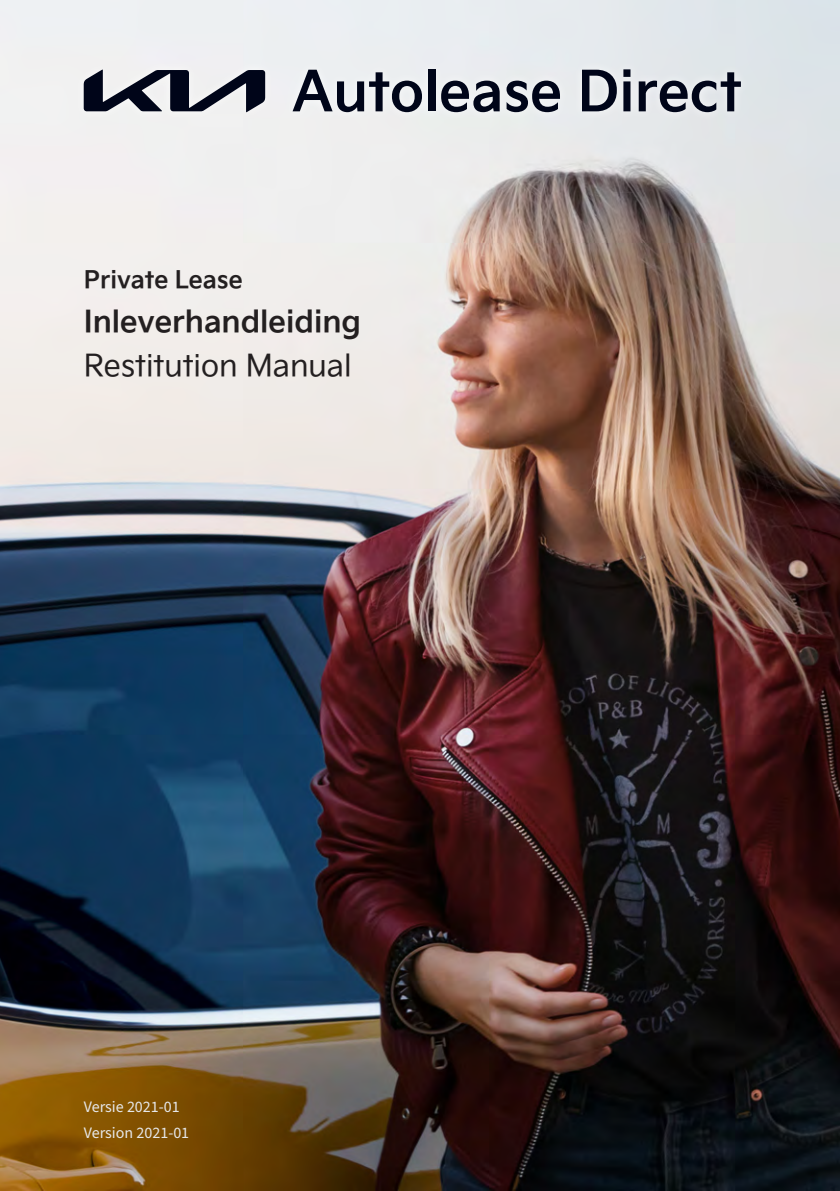
<style>
.page{position:relative;width:840px;height:1191px;background:#fff}
.page>*{position:absolute;margin:0;border:0;box-sizing:border-box;transform-origin:0 0}
.t1{font:700 30px "Kia Signature";color:#231f20}
.t2{font:30px "Kia Signature";color:#231f20}
.t3{font:700 24px "Kia Signature";color:#231f20}
.t4{font:16px "Source Sans Pro";color:#e6e7e9}
</style>
<div class="page">
<img style="left:0;top:0;width:839px;height:1191px">
<div style="left:74px;top:60px;width:675px;height:62px;background:#eceef0"></div>
<svg style="left:84px;top:70px;width:181px;height:42px"></svg>
<svg style="left:292px;top:70px;width:130px;height:42px"></svg>
<div style="left:428px;top:69px;width:7px;height:42px;background:#000519"></div>
<svg style="left:441px;top:81px;width:58px;height:31px"></svg>
<svg style="left:506px;top:81px;width:53px;height:31px"></svg>
<svg style="left:582px;top:70px;width:34px;height:41px"></svg>
<svg style="left:623px;top:69px;width:7px;height:42px"></svg>
<svg style="left:638px;top:72px;width:102px;height:40px"></svg>
<p class="t3" style="left:84px;top:261px;width:160px">Private Lease</p>
<p class="t1" style="left:84px;top:299px;width:279px">Inleverhandleiding</p>
<p class="t2" style="left:84px;top:343px;width:269px">Restitution Manual</p>
<p class="t4" style="left:84px;top:1096px;width:97px">Versie 2021-01</p>
<p class="t4" style="left:84px;top:1122px;width:107px">Version 2021-01</p>
</div>
